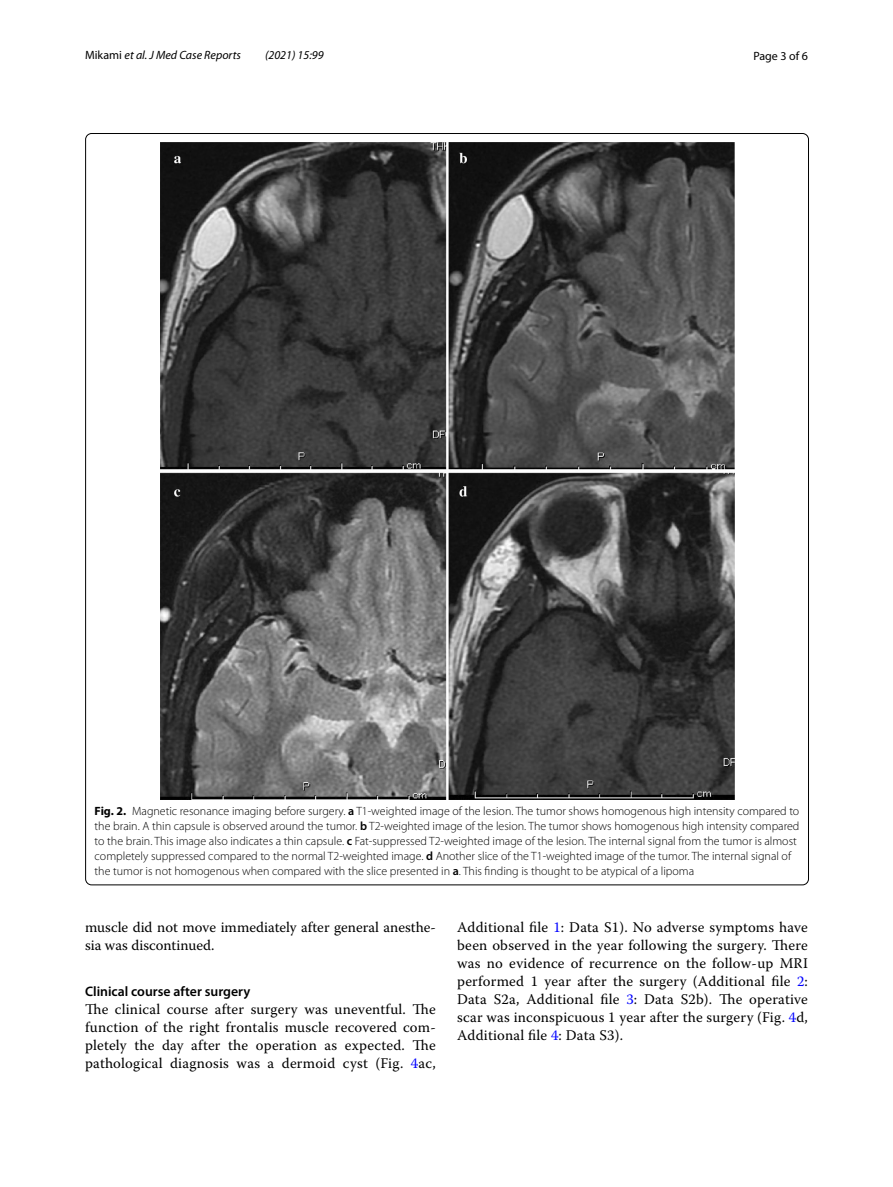
<style>
.page{position:relative;width:893px;height:1187px;background:#fff}
.page>*{position:absolute;margin:0;border:0;box-sizing:border-box;transform-origin:0 0}
.t1{font:14.7px/18px "Warnock Pro";letter-spacing:.015em;color:#000;text-align:justify}
.t2{font:600 13.8px "Myriad Pro";color:#000}
.t3{font:300 12px/15px "Myriad Pro";color:#000}
.t4{font:italic 12px "Myriad Pro";color:#000}
.t5{font:12px "Myriad Pro";color:#000}
.s1{font-style:normal}
.s2{font-weight:700}
.s3{font-weight:600}
.s4{color:#00f}
</style>
<div class="page">
<img style="left:160px;top:142px;width:574px;height:657px">
<p class="t4" style="left:85px;top:48px;width:157px"><span class="s1">Mikami</span> et al. J Med Case Reports</p>
<p class="t4" style="left:265px;top:48px;width:60px">(2021) 15:99</p>
<p class="t5" style="left:753px;top:48px;width:56px">Page 3 of 6</p>
<p class="t3" style="left:95px;top:803px;width:706px"><span class="s2">Fig. 2.</span> Magnetic resonance imaging before surgery. <span class="s3">a</span> T1-weighted image of the lesion. The tumor shows homogenous high intensity compared to the brain. A thin capsule is observed around the tumor. <span class="s3">b</span> T2-weighted image of the lesion. The tumor shows homogenous high intensity compared to the brain. This image also indicates a thin capsule. <span class="s3">c</span> Fat-suppressed T2-weighted image of the lesion. The internal signal from the tumor is almost completely suppressed compared to the normal T2-weighted image. <span class="s3">d</span> Another slice of the T1-weighted image of the tumor. The internal signal of the tumor is not homogenous when compared with the slice presented in <span class="s3">a</span>. This finding is thought to be atypical of a lipoma</p>
<p class="t1" style="left:85px;top:918px;width:352px">muscle did not move immediately after general anesthe&shy;sia was discontinued.</p>
<p class="t2" style="left:85px;top:982px;width:167px">Clinical course after surgery</p>
<p class="t1" style="left:85px;top:1000px;width:352px">The clinical course after surgery was uneventful. The function of the right frontalis muscle recovered com&shy;pletely the day after the operation as expected. The pathological diagnosis was a dermoid cyst (Fig. <span class="s4">4</span>ac,</p>
<p class="t1" style="left:457px;top:918px;width:352px">Additional file <span class="s4">1</span>: Data S1). No adverse symptoms have been observed in the year following the surgery. There was no evidence of recurrence on the follow-up MRI performed 1 year after the surgery (Additional file <span class="s4">2</span>:<br>Data S2a, Additional file <span class="s4">3</span>: Data S2b). The operative scar was inconspicuous 1 year after the surgery (Fig. <span class="s4">4</span>d, Additional file <span class="s4">4</span>: Data S3).</p>
</div>
